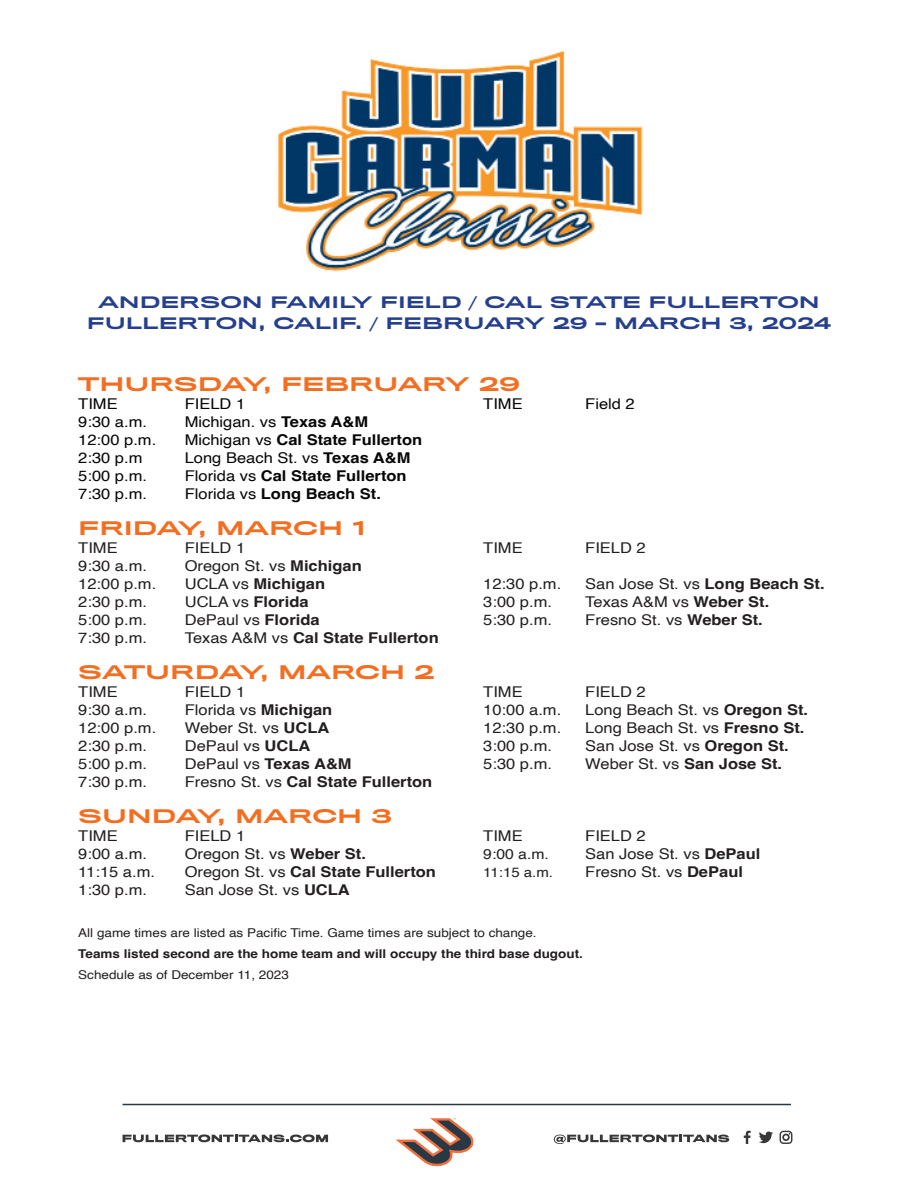
<style>
.page{position:relative;width:918px;height:1188px;background:#fff}
.page>*{position:absolute;margin:0;border:0;box-sizing:border-box;transform-origin:0 0}
.t1{font:500 17.55px "Titling Gothic FB Extended";color:#f36e21;scale:1.11 1}
.t2{font:14.85px "Helvetica";color:#231f20;scale:1.11 1}
.t3{font:700 14.85px "Helvetica";color:#231f20;scale:1.11 1}
.t4{font:14.85px "Helvetica";color:#050605;scale:1.11 1}
.t5{font:500 14.85px "Titling Gothic FB Extended";color:#253f8e;scale:1.11 1}
.t6{font:700 14.85px "Helvetica";color:#050605;scale:1.11 1}
.t7{font:14.1px "Helvetica";color:#231f20;scale:1.11 1}
.t8{font:13.5px "Helvetica";color:#231f20;scale:1.11 1}
.t9{font:12.15px "Helvetica";color:#231f20;scale:1.11 1}
.t10{font:700 12.15px "Helvetica";color:#231f20;scale:1.11 1}
.s1{font-weight:700}
.s2{font-weight:400}
</style>
<div class="page">
<img style="left:278px;top:50px;width:365px;height:222px">
<svg style="left:780px;top:1131px;width:12px;height:13px"></svg>
<svg style="left:744px;top:1131px;width:7px;height:13px"></svg>
<svg style="left:759px;top:1132px;width:14px;height:11px"></svg>
<svg style="left:123px;top:1134px;width:205px;height:8px"></svg>
<svg style="left:554px;top:1134px;width:175px;height:10px"></svg>
<hr style="left:123px;top:1104px;width:668px;height:1px;background:#293845">
<svg style="left:396px;top:1118px;width:78px;height:48px"></svg>
<p class="t5" style="left:98px;top:292px;width:652px">ANDERSON FAMILY FIELD / CAL STATE FULLERTON</p>
<p class="t5" style="left:87px;top:313px;width:672px">FULLERTON, CALIF. / FEBRUARY 29 - MARCH 3, 2024</p>
<p class="t1" style="left:78px;top:373px;width:399px">THURSDAY, FEBRUARY 29</p>
<p class="t4" style="left:78px;top:392px;width:37px">TIME</p>
<p class="t4" style="left:185px;top:392px;width:56px">FIELD 1</p>
<p class="t4" style="left:483px;top:392px;width:37px">TIME</p>
<p class="t4" style="left:585px;top:392px;width:46px">Field 2</p>
<p class="t4" style="left:78px;top:410px;width:63px">9:30 a.m.</p>
<p class="t4" style="left:185px;top:410px;width:167px">Michigan. vs <span class="s1">Texas A&amp;M</span></p>
<p class="t4" style="left:78px;top:428px;width:72px">12:00 p.m.</p>
<p class="t6" style="left:185px;top:431px;width:215px"><span class="s2">Michigan vs</span> Cal State Fullerton</p>
<p class="t4" style="left:78px;top:446px;width:59px">2:30 p.m</p>
<p class="t4" style="left:185px;top:446px;width:205px">Long Beach St. vs <span class="s1">Texas A&amp;M</span></p>
<p class="t4" style="left:78px;top:464px;width:63px">5:00 p.m.</p>
<p class="t6" style="left:185px;top:467px;width:201px"><span class="s2">Florida vs</span> Cal State Fullerton</p>
<p class="t4" style="left:78px;top:482px;width:63px">7:30 p.m.</p>
<p class="t6" style="left:185px;top:485px;width:178px"><span class="s2">Florida vs</span> Long Beach St.</p>
<p class="t1" style="left:78px;top:517px;width:261px">FRIDAY, MARCH 1</p>
<p class="t2" style="left:78px;top:536px;width:37px">TIME</p>
<p class="t2" style="left:185px;top:536px;width:56px">FIELD 1</p>
<p class="t2" style="left:483px;top:536px;width:37px">TIME</p>
<p class="t2" style="left:585px;top:536px;width:56px">FIELD 2</p>
<p class="t2" style="left:78px;top:554px;width:63px">9:30 a.m.</p>
<p class="t2" style="left:185px;top:554px;width:161px">Oregon St. vs <span class="s1">Michigan</span></p>
<p class="t2" style="left:78px;top:572px;width:72px">12:00 p.m.</p>
<p class="t3" style="left:185px;top:575px;width:128px"><span class="s2">UCLA vs</span> Michigan</p>
<p class="t2" style="left:483px;top:572px;width:72px">12:30 p.m.</p>
<p class="t2" style="left:585px;top:572px;width:217px">San Jose St. vs <span class="s1">Long Beach St.</span></p>
<p class="t2" style="left:78px;top:590px;width:63px">2:30 p.m.</p>
<p class="t3" style="left:185px;top:593px;width:113px"><span class="s2">UCLA vs</span> Florida</p>
<p class="t2" style="left:483px;top:590px;width:63px">3:00 p.m.</p>
<p class="t2" style="left:585px;top:590px;width:167px">Texas A&amp;M vs <span class="s1">Weber St.</span></p>
<p class="t2" style="left:78px;top:608px;width:63px">5:00 p.m.</p>
<p class="t2" style="left:185px;top:608px;width:123px">DePaul vs <span class="s1">Florida</span></p>
<p class="t2" style="left:483px;top:608px;width:63px">5:30 p.m.</p>
<p class="t2" style="left:585px;top:608px;width:161px">Fresno St. vs <span class="s1">Weber St.</span></p>
<p class="t2" style="left:78px;top:626px;width:63px">7:30 p.m.</p>
<p class="t3" style="left:185px;top:629px;width:230px"><span class="s2">Texas A&amp;M vs</span> Cal State Fullerton</p>
<p class="t1" style="left:78px;top:661px;width:322px">SATURDAY, MARCH 2</p>
<p class="t2" style="left:78px;top:680px;width:37px">TIME</p>
<p class="t2" style="left:185px;top:680px;width:56px">FIELD 1</p>
<p class="t2" style="left:483px;top:680px;width:37px">TIME</p>
<p class="t2" style="left:585px;top:680px;width:56px">FIELD 2</p>
<p class="t2" style="left:78px;top:698px;width:63px">9:30 a.m.</p>
<p class="t2" style="left:185px;top:698px;width:134px">Florida vs <span class="s1">Michigan</span></p>
<p class="t2" style="left:483px;top:698px;width:72px">10:00 a.m.</p>
<p class="t2" style="left:585px;top:698px;width:202px">Long Beach St. vs <span class="s1">Oregon St.</span></p>
<p class="t2" style="left:78px;top:716px;width:72px">12:00 p.m.</p>
<p class="t2" style="left:185px;top:716px;width:132px">Weber St. vs <span class="s1">UCLA</span></p>
<p class="t2" style="left:483px;top:716px;width:72px">12:30 p.m.</p>
<p class="t2" style="left:585px;top:716px;width:199px">Long Beach St. vs <span class="s1">Fresno St.</span></p>
<p class="t2" style="left:78px;top:734px;width:63px">2:30 p.m.</p>
<p class="t2" style="left:185px;top:734px;width:115px">DePaul vs <span class="s1">UCLA</span></p>
<p class="t2" style="left:483px;top:734px;width:63px">3:00 p.m.</p>
<p class="t2" style="left:585px;top:734px;width:185px">San Jose St. vs <span class="s1">Oregon St.</span></p>
<p class="t2" style="left:78px;top:752px;width:63px">5:00 p.m.</p>
<p class="t2" style="left:185px;top:752px;width:152px">DePaul vs <span class="s1">Texas A&amp;M</span></p>
<p class="t2" style="left:483px;top:752px;width:63px">5:30 p.m.</p>
<p class="t2" style="left:585px;top:752px;width:179px">Weber St. vs <span class="s1">San Jose St.</span></p>
<p class="t2" style="left:78px;top:770px;width:63px">7:30 p.m.</p>
<p class="t3" style="left:185px;top:773px;width:225px"><span class="s2">Fresno St. vs</span> Cal State Fullerton</p>
<p class="t1" style="left:78px;top:805px;width:284px">SUNDAY, MARCH 3</p>
<p class="t2" style="left:78px;top:824px;width:37px">TIME</p>
<p class="t2" style="left:185px;top:824px;width:56px">FIELD 1</p>
<p class="t2" style="left:483px;top:824px;width:37px">TIME</p>
<p class="t2" style="left:585px;top:824px;width:56px">FIELD 2</p>
<p class="t2" style="left:78px;top:842px;width:63px">9:00 a.m.</p>
<p class="t2" style="left:185px;top:842px;width:165px">Oregon St. vs <span class="s1">Weber St.</span></p>
<p class="t7" style="left:483px;top:843px;width:61px">9:00 a.m.</p>
<p class="t2" style="left:585px;top:842px;width:159px">San Jose St. vs <span class="s1">DePaul</span></p>
<p class="t2" style="left:78px;top:860px;width:71px">11:15 a.m.</p>
<p class="t3" style="left:185px;top:863px;width:228px"><span class="s2">Oregon St. vs</span> Cal State Fullerton</p>
<p class="t8" style="left:483px;top:862px;width:64px">11:15 a.m.</p>
<p class="t2" style="left:585px;top:860px;width:144px">Fresno St. vs <span class="s1">DePaul</span></p>
<p class="t2" style="left:78px;top:878px;width:63px">1:30 p.m.</p>
<p class="t2" style="left:185px;top:878px;width:150px">San Jose St. vs <span class="s1">UCLA</span></p>
<p class="t9" style="left:78px;top:923px;width:415px">All game times are listed as Pacific Time. Game times are subject to change.</p>
<p class="t10" style="left:78px;top:946px;width:456px">Teams listed second are the home team and will occupy the third base dugout.</p>
<p class="t9" style="left:78px;top:965px;width:191px">Schedule as of December 11, 2023</p>
</div>
